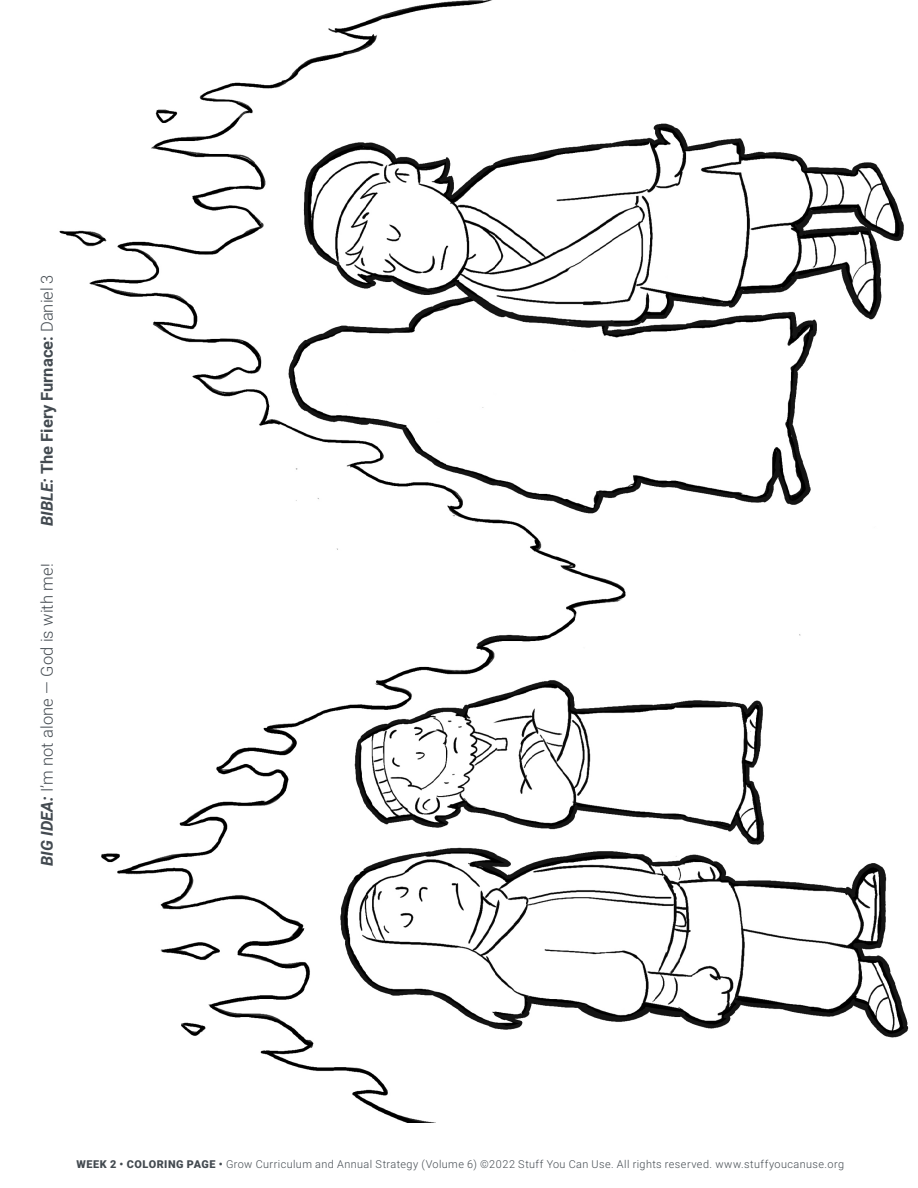
<style>
.page{position:relative;width:918px;height:1188px;background:#fff}
.page>*{position:absolute;margin:0;border:0;box-sizing:border-box;transform-origin:0 0}
.t1{font:300 16.5px "Roboto";letter-spacing:.01em;color:#434a50}
.t2{font:700 16.5px "Roboto";color:#434a50}
.t3{font:300 10.8px "Roboto";letter-spacing:.04em;color:#434a50}
.s1{font-style:italic}
.s2{font-weight:300}
.s3{font-weight:700;font-style:italic}
.s4{font-weight:900}
.s5{font-family:"Roboto Condensed";font-weight:700}
</style>
<div class="page">
<img style="left:59px;top:0;width:850px;height:1122px">
<h1 class="t2" style="left:35px;top:526px;width:253px;rotate:-90deg"><span class="s1">BIBLE:</span> The Fiery Furnace: <span class="s2">Daniel 3</span></h1>
<h1 class="t1" style="left:35px;top:866px;width:304px;rotate:-90deg"><span class="s3">BIG IDEA:</span> I’m not alone — God is with me!</h1>
<p class="t3" style="left:76px;top:1156px;width:769px"><span class="s4">WEEK 2</span> <span class="s5">•</span> <span class="s4">COLORING PAGE</span> <span class="s5">•</span> Grow Curriculum and Annual Strategy (Volume 6) ©2022 Stuff You Can Use. All rights reserved. www.stuffyoucanuse.org</p>
</div>
